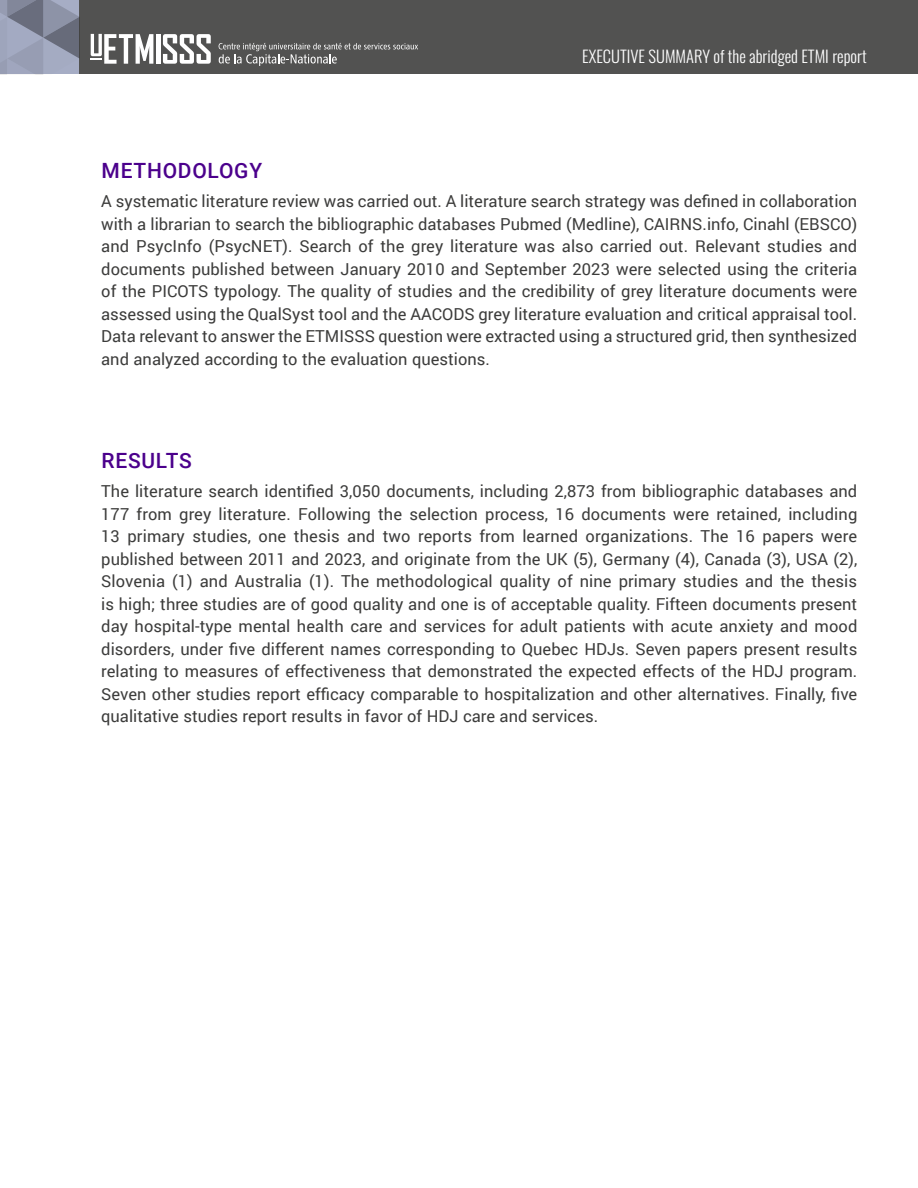
<style>
.page{position:relative;width:918px;height:1188px;background:#fff}
.page>*{position:absolute;margin:0;border:0;box-sizing:border-box;transform-origin:0 0}
.t1{font:500 21px "Roboto";letter-spacing:.035em;color:#4b008c}
.t2{font:16.5px/22.5px "Roboto";color:#3c3c3b;text-align:justify}
.t3{font:300 16.5px "Oswald";color:#fff}
</style>
<div class="page">
<div style="left:0;top:0;width:918px;height:74px;background:#525251"></div>
<svg style="left:0;top:0;width:79px;height:74px;background:#8e93a8"></svg>
<hr style="left:156px;top:34px;width:4px;height:30px;background:#fff">
<svg style="left:163px;top:34px;width:48px;height:30px"></svg>
<svg style="left:91px;top:34px;width:62px;height:30px"></svg>
<svg style="left:219px;top:43px;width:199px;height:23px"></svg>
<p class="t3" style="left:582px;top:42px;width:286px">EXECUTIVE SUMMARY of the abridged ETMI report</p>
<p class="t1" style="left:102px;top:156px;width:162px">METHODOLOGY</p>
<p class="t2" style="left:101px;top:189px;width:758px">A systematic literature review was carried out. A literature search strategy was defined in collaboration with a librarian to search the bibliographic databases Pubmed (Medline), CAIRNS.info, Cinahl (EBSCO) and PsycInfo (PsycNET). Search of the grey literature was also carried out. Relevant studies and documents published between January 2010 and September 2023 were selected using the criteria of the PICOTS typology. The quality of studies and the credibility of grey literature documents were assessed using the QualSyst tool and the AACODS grey literature evaluation and critical appraisal tool.<br>Data relevant to answer the ETMISSS question were extracted using a structured grid, then synthesized and analyzed according to the evaluation questions.</p>
<p class="t1" style="left:102px;top:446px;width:92px">RESULTS</p>
<p class="t2" style="left:101px;top:479px;width:758px">The literature search identified 3,050 documents, including 2,873 from bibliographic databases and 177 from grey literature. Following the selection process, 16 documents were retained, including 13 primary studies, one thesis and two reports from learned organizations. The 16 papers were published between 2011 and 2023, and originate from the UK (5), Germany (4), Canada (3), USA (2), Slovenia (1) and Australia (1). The methodological quality of nine primary studies and the thesis is high; three studies are of good quality and one is of acceptable quality. Fifteen documents present day hospital-type mental health care and services for adult patients with acute anxiety and mood disorders, under five different names corresponding to Quebec HDJs. Seven papers present results relating to measures of effectiveness that demonstrated the expected effects of the HDJ program.<br>Seven other studies report efficacy comparable to hospitalization and other alternatives. Finally, five qualitative studies report results in favor of HDJ care and services.</p>
</div>
